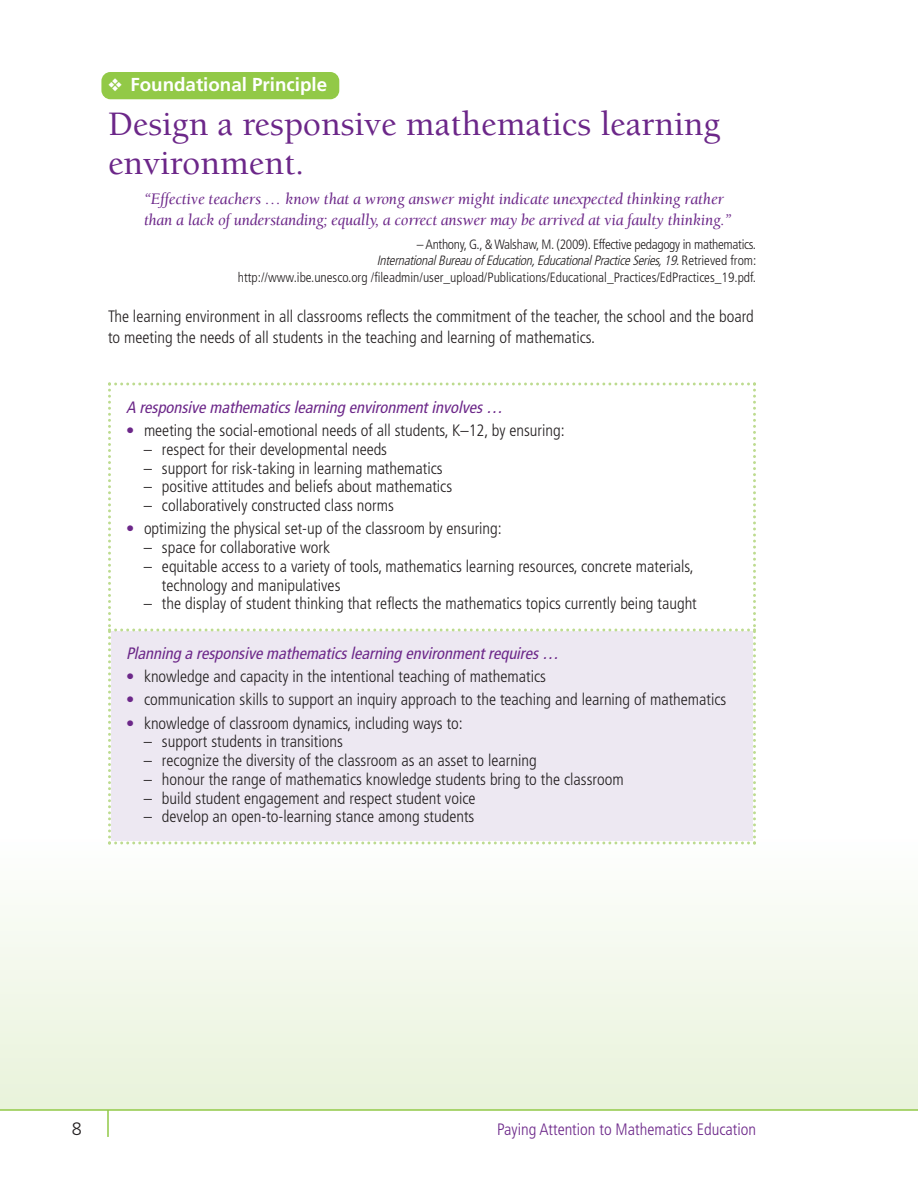
<style>
.page{position:relative;width:918px;height:1188px;background:#fff}
.page>*{position:absolute;margin:0;border:0;box-sizing:border-box;transform-origin:0 0}
.t1{font:500 35.25px/39px "Berkeley";color:#6c2789}
.t2{font:700 18.75px "Frutiger";color:#fff}
.t3{font:300 18px "Frutiger";color:#231f20}
.t4{font:300 condensed 16.5px/21.8px "Frutiger";color:#231f20}
.t5{font:italic 16.5px/21px "Berkeley";letter-spacing:-.015em;color:#6c2789}
.t6{font:italic condensed 16.5px "Frutiger";color:#6c2789}
.t7{font:300 condensed 16.5px "Frutiger";color:#6c2789}
.t8{font:300 condensed 13.5px/16.5px "Frutiger";color:#231f20;text-align:right}
.s1{font-style:italic}
.s2{color:#6c2789}
</style>
<div class="page">
<div style="left:101px;top:72px;width:238px;height:27px;background:#92c947;border-radius:9px"></div>
<div style="left:0;top:838px;width:918px;height:272px;background:linear-gradient(to bottom,#fefefe,#e9f2da)"></div>
<hr style="left:0;top:1109px;width:918px;height:2px;background:#92c947">
<hr style="left:107px;top:1110px;width:2px;height:27px;background:#92c947">
<svg style="left:108px;top:382px;width:648px;height:462px"></svg>
<p class="t2" style="left:108px;top:77px;width:221px">❖ Foundational Principle</p>
<h1 class="t1" style="left:108px;top:107px;width:614px">Design a responsive mathematics learning environment.</h1>
<p class="t5" style="left:144px;top:190px;width:589px">“Effective teachers … know that a wrong answer might indicate unexpected thinking rather than a lack of understanding; equally, a correct answer may be arrived at via faulty thinking.”</p>
<p class="t8" style="left:238px;top:237px;width:520px">– Anthony, G., &amp; Walshaw, M. (2009). Effective pedagogy in mathematics.<br><span class="s1">International Bureau of Education, Educational Practice Series, 19</span>. R e t r i e v e d f r o m :<br>http://www.ibe.unesco.org /fileadmin/user_upload/Publications/Educational_Practices/EdPractices_19.pdf.</p>
<p class="t4" style="left:108px;top:306px;width:647px">The learning environment in all classrooms reflects the commitment of the teacher, the school and the board to meeting the needs of all students in the teaching and learning of mathematics.</p>
<p class="t6" style="left:126px;top:400px;width:381px">A responsive mathematics learning environment involves …</p>
<p class="t4" style="left:126px;top:421px;width:440px"><span class="s2">•</span> meeting the social-emotional needs of all students, K–12, by ensuring:</p>
<p class="t4" style="left:144px;top:440px;width:245px">– respect for their developmental needs</p>
<p class="t4" style="left:144px;top:458px;width:300px">– support for risk-taking in learning mathematics</p>
<p class="t4" style="left:144px;top:477px;width:310px">– positive attitudes and beliefs about mathematics</p>
<p class="t4" style="left:144px;top:496px;width:251px">– collaboratively constructed class norms</p>
<p class="t4" style="left:126px;top:519px;width:377px"><span class="s2">•</span> optimizing the physical set-up of the classroom by ensuring:</p>
<p class="t4" style="left:144px;top:538px;width:188px">– space for collaborative work</p>
<p class="t4" style="left:162px;top:558px;width:533px;line-height:18.8px;text-indent:-18px">– equitable access to a variety of tools, mathematics learning resources, concrete materials, technology and manipulatives</p>
<p class="t4" style="left:144px;top:594px;width:554px">– the display of student thinking that reflects the mathematics topics currently being taught</p>
<p class="t6" style="left:126px;top:646px;width:438px">Planning a responsive mathematics learning environment requires …</p>
<p class="t4" style="left:126px;top:667px;width:421px"><span class="s2">•</span> knowledge and capacity in the intentional teaching of mathematics</p>
<p class="t4" style="left:126px;top:690px;width:602px"><span class="s2">•</span> communication skills to support an inquiry approach to the teaching and learning of mathematics</p>
<p class="t4" style="left:126px;top:713px;width:338px"><span class="s2">•</span> knowledge of classroom dynamics, including ways to:</p>
<p class="t4" style="left:144px;top:732px;width:200px">– support students in transitions</p>
<p class="t4" style="left:144px;top:751px;width:394px">– recognize the diversity of the classroom as an asset to learning</p>
<p class="t4" style="left:144px;top:770px;width:481px">– honour the range of mathematics knowledge students bring to the classroom</p>
<p class="t4" style="left:144px;top:788px;width:333px">– build student engagement and respect student voice</p>
<p class="t4" style="left:144px;top:807px;width:332px">– develop an open-to-learning stance among students</p>
<p class="t3" style="left:72px;top:1121px;width:12px">8</p>
<p class="t7" style="left:497px;top:1122px;width:260px">Paying Attention to Mathematics Education</p>
</div>
